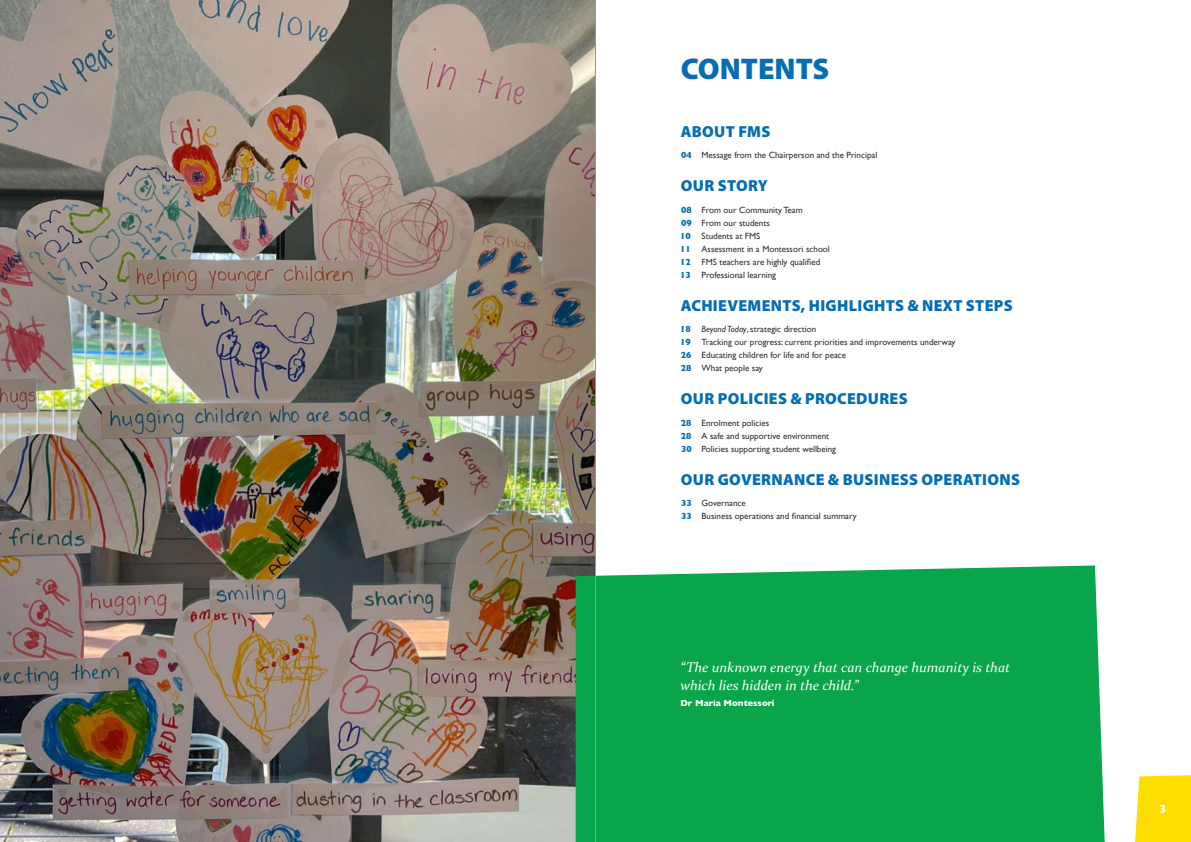
<style>
.page{position:relative;width:1191px;height:842px;background:#fff}
.page>*{position:absolute;margin:0;border:0;box-sizing:border-box;transform-origin:0 0}
.t1{font:900 30px "Myriad Pro";color:#046db3}
.t2{font:900 16px "Myriad Pro";letter-spacing:.02em;color:#046db3}
.t3{font:italic 14px/18px "Constantia";color:#fff}
.t4{font:700 12px "Gill Sans";color:#fff}
.t5{font:9px/13px "Gill Sans";color:#343333}
.t6{font:700 9px "Gill Sans";color:#fff}
.s1{font-weight:700;color:#046db3}
.s2{font-style:italic}
</style>
<div class="page">
<div style="left:1135px;top:775px;width:56px;height:67px;background:#fedd00"></div>
<img style="left:0;top:0;width:595px;height:842px">
<div style="left:575px;top:565px;width:529px;height:277px;background:#08a54a"></div>
<hr style="left:595px;top:0;width:1px;height:842px;background:#939598">
<h1 class="t1" style="left:681px;top:49px;width:150px">CONTENTS</h1>
<h2 class="t2" style="left:680px;top:120px;width:91px">ABOUT FMS</h2>
<p class="t5" style="left:681px;top:148px;width:198px"><span class="s1">04</span> Message from the Chairperson and the Principal</p>
<h2 class="t2" style="left:681px;top:175px;width:88px">OUR STORY</h2>
<p class="t5" style="left:680px;top:203px;width:151px"><span class="s1">08</span> From our Community Team<br><span class="s1">09</span> From our students<br><span class="s1">10</span> Students at FMS<br><span class="s1">11</span> Assessment in a Montessori school<br><span class="s1">12</span> FMS teachers are highly qualified<br><span class="s1">13</span> Professional learning</p>
<h2 class="t2" style="left:680px;top:294px;width:333px">ACHIEVEMENTS, HIGHLIGHTS &amp; NEXT STEPS</h2>
<p class="t5" style="left:680px;top:322px;width:277px"><span class="s1">18</span> <span class="s2">Beyond Today</span>, strategic direction<br><span class="s1">19</span> Tracking our progress: current priorities and improvements underway <span class="s1">26</span> Educating children for life and for peace<br><span class="s1">28</span> What people say</p>
<h2 class="t2" style="left:681px;top:388px;width:228px">OUR POLICIES &amp; PROCEDURES</h2>
<p class="t5" style="left:681px;top:416px;width:157px"><span class="s1">28</span> Enrolment policies<br><span class="s1">28</span> A safe and supportive environment<br><span class="s1">30</span> Policies supporting student wellbeing</p>
<h2 class="t2" style="left:681px;top:469px;width:340px">OUR GOVERNANCE &amp; BUSINESS OPERATIONS</h2>
<p class="t5" style="left:681px;top:496px;width:177px"><span class="s1">33</span> Governance<br><span class="s1">33</span> Business operations and financial summary</p>
<h3 class="t3" style="left:680px;top:657px;width:331px">“The unknown energy that can change humanity is that which lies hidden in the child.”</h3>
<p class="t6" style="left:680px;top:696px;width:95px">Dr Maria Montessori</p>
<h3 class="t4" style="left:1159px;top:800px;width:9px">3</h3>
</div>
